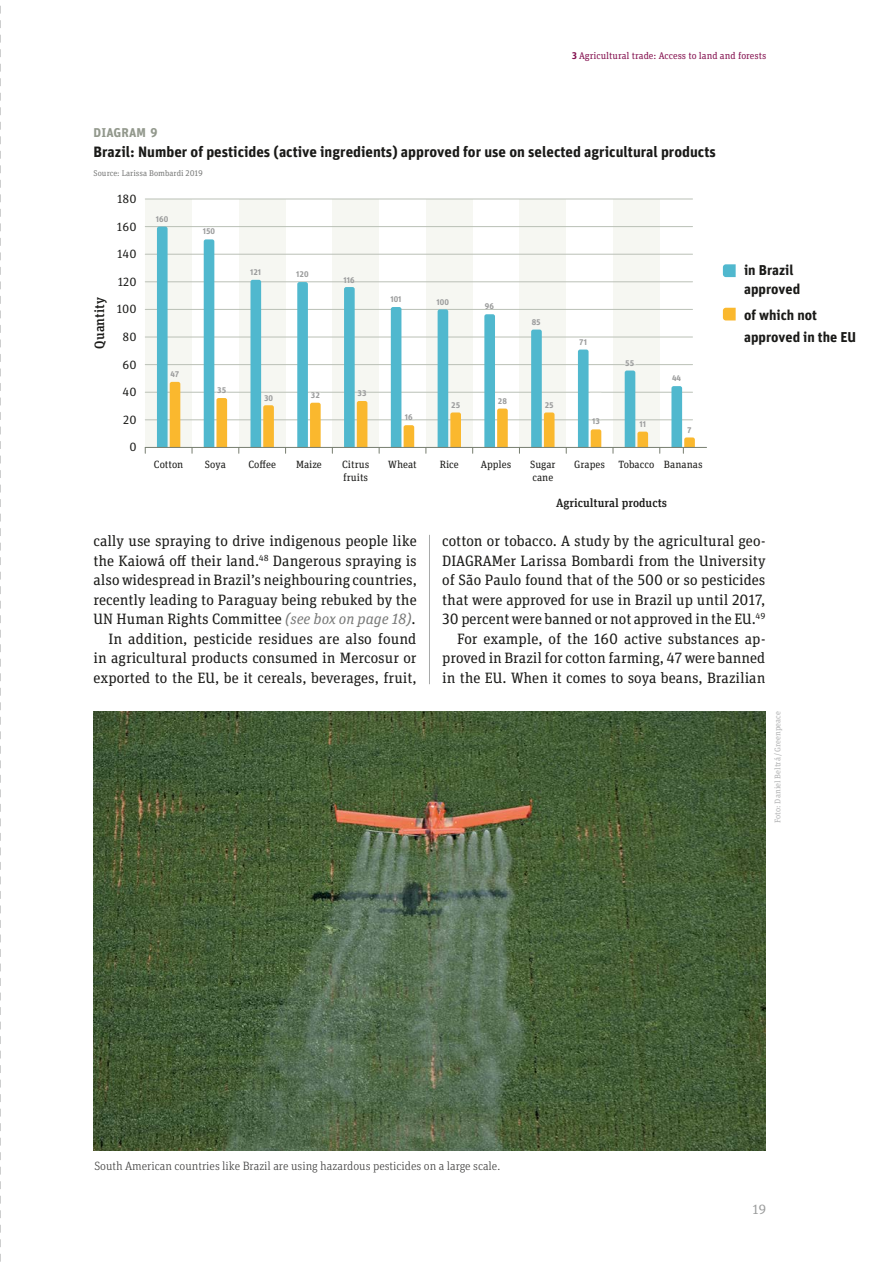
<style>
.page{position:relative;width:893px;height:1263px;background:#fff}
.page>*{position:absolute;margin:0;border:0;box-sizing:border-box;transform-origin:0 0}
.Fließtext_mit_Einzug{font:15px/19.5px "Unit Slab Pro";color:#1a1a18;text-align:justify}
.t1{font:700 15px "Unit Pro";color:#1a1a18}
.t2{font:700 14.25px/22.2px "Unit Pro";color:#1a1a18}
.t3{font:500 13.5px "Unit Slab Pro";color:#1a1a18}
.t4{font:13.5px "Unit Slab Pro";color:#9c9d9d}
.t5{font:700 12.75px "Unit Pro";letter-spacing:.01em;color:#92988c}
.Bildunterschrift___U{font:300 12px "Unit Slab Pro";color:#414140}
.t6{font:12px "Unit Slab Pro";color:#1a1a18}
.t7{font:500 12px "Unit Slab Pro";color:#1a1a18}
.t8{font:10.5px/12.8px "Unit Slab Pro";color:#1a1a18}
.t9{font:9.75px "Unit Slab Pro";color:#851250}
.Zahlen_in_Diagrammen{font:700 8.25px "Unit Pro";color:#9c9d9d}
.Fotonachweis___Unit{font:8.25px "Unit Slab Pro";color:#b1b2b3}
.Fotonachweis___Unit-2{font:8.25px "Unit Slab Pro";color:#787978}
.s1{font-weight:700}
.s2{font-style:italic;color:#787978}
</style>
<div class="page">
<svg style="left:0;top:5px;width:1px;height:1257px"></svg>
<img style="left:94px;top:712px;width:671px;height:439px">
<svg style="left:723px;top:308px;width:13px;height:12px"></svg>
<svg style="left:723px;top:264px;width:13px;height:13px"></svg>
<div style="left:145px;top:199px;width:47px;height:248px;background:#f6f7f2"></div>
<div style="left:239px;top:199px;width:46px;height:248px;background:#f6f7f2"></div>
<div style="left:332px;top:199px;width:47px;height:248px;background:#f6f7f2"></div>
<div style="left:426px;top:199px;width:47px;height:248px;background:#f6f7f2"></div>
<div style="left:519px;top:199px;width:47px;height:248px;background:#f6f7f2"></div>
<div style="left:613px;top:199px;width:47px;height:248px;background:#f6f7f2"></div>
<hr style="left:145px;top:420px;width:547px;height:1px;background:#bac0b6">
<hr style="left:145px;top:392px;width:547px;height:1px;background:#bac0b6">
<hr style="left:145px;top:364px;width:547px;height:1px;background:#bac0b6">
<hr style="left:145px;top:337px;width:547px;height:1px;background:#bac0b6">
<hr style="left:145px;top:309px;width:547px;height:1px;background:#bac0b6">
<hr style="left:145px;top:282px;width:547px;height:1px;background:#bac0b6">
<hr style="left:145px;top:254px;width:547px;height:1px;background:#bac0b6">
<hr style="left:145px;top:226px;width:547px;height:1px;background:#bac0b6">
<hr style="left:145px;top:199px;width:547px;height:1px;background:#bac0b6">
<svg style="left:157px;top:227px;width:23px;height:220px"></svg>
<svg style="left:250px;top:280px;width:24px;height:167px"></svg>
<svg style="left:438px;top:309px;width:23px;height:138px"></svg>
<svg style="left:484px;top:314px;width:24px;height:133px"></svg>
<svg style="left:531px;top:330px;width:23px;height:117px"></svg>
<svg style="left:625px;top:371px;width:23px;height:76px"></svg>
<svg style="left:671px;top:386px;width:24px;height:67px"></svg>
<hr style="left:145px;top:447px;width:562px;height:1px;background:#777e70">
<svg style="left:204px;top:239px;width:23px;height:208px"></svg>
<svg style="left:297px;top:282px;width:24px;height:165px"></svg>
<svg style="left:391px;top:307px;width:23px;height:140px"></svg>
<svg style="left:578px;top:350px;width:23px;height:97px"></svg>
<svg style="left:344px;top:282px;width:23px;height:165px"></svg>
<hr style="left:429px;top:535px;width:1px;height:149px;background:#a9aaaa">
<p class="t9" style="left:572px;top:49px;width:196px"><span class="s1">3</span> Agricultural trade: Access to land and forests</p>
<p class="t5" style="left:94px;top:124px;width:65px">DIAGRAM 9</p>
<p class="t1" style="left:94px;top:141px;width:624px">Brazil: Number of pesticides (active ingredients) approved for use on selected agricultural products</p>
<p class="Fotonachweis___Unit-2" style="left:94px;top:167px;width:111px">Source: Larissa Bombardi 2019</p>
<p class="t3" style="left:90px;top:349px;width:53px;rotate:-90deg">Quantity</p>
<p class="t6" style="left:117px;top:191px;width:21px">180</p>
<p class="t6" style="left:117px;top:218px;width:21px">160</p>
<p class="t6" style="left:117px;top:246px;width:21px">140</p>
<p class="t6" style="left:118px;top:273px;width:20px">120</p>
<p class="t6" style="left:117px;top:301px;width:21px">100</p>
<p class="t6" style="left:123px;top:329px;width:16px">80</p>
<p class="t6" style="left:122px;top:356px;width:16px">60</p>
<p class="t6" style="left:123px;top:384px;width:16px">40</p>
<p class="t6" style="left:123px;top:411px;width:15px">20</p>
<p class="t6" style="left:129px;top:439px;width:9px">0</p>
<p class="Zahlen_in_Diagrammen" style="left:156px;top:213px;width:14px">160</p>
<p class="Zahlen_in_Diagrammen" style="left:171px;top:368px;width:10px">47</p>
<p class="Zahlen_in_Diagrammen" style="left:203px;top:226px;width:14px">150</p>
<p class="Zahlen_in_Diagrammen" style="left:217px;top:384px;width:11px">35</p>
<p class="Zahlen_in_Diagrammen" style="left:250px;top:266px;width:13px">121</p>
<p class="Zahlen_in_Diagrammen" style="left:296px;top:268px;width:14px">120</p>
<p class="Zahlen_in_Diagrammen" style="left:344px;top:274px;width:13px">116</p>
<p class="Zahlen_in_Diagrammen" style="left:264px;top:392px;width:11px">30</p>
<p class="Zahlen_in_Diagrammen" style="left:311px;top:389px;width:11px">32</p>
<p class="Zahlen_in_Diagrammen" style="left:358px;top:387px;width:11px">33</p>
<p class="Zahlen_in_Diagrammen" style="left:390px;top:293px;width:13px">101</p>
<p class="Zahlen_in_Diagrammen" style="left:437px;top:296px;width:14px">100</p>
<p class="Zahlen_in_Diagrammen" style="left:405px;top:411px;width:9px">16</p>
<p class="Zahlen_in_Diagrammen" style="left:451px;top:399px;width:11px">25</p>
<p class="Zahlen_in_Diagrammen" style="left:485px;top:300px;width:11px">96</p>
<p class="Zahlen_in_Diagrammen" style="left:532px;top:316px;width:11px">85</p>
<p class="Zahlen_in_Diagrammen" style="left:498px;top:395px;width:11px">28</p>
<p class="Zahlen_in_Diagrammen" style="left:545px;top:399px;width:11px">25</p>
<p class="Zahlen_in_Diagrammen" style="left:579px;top:336px;width:9px">71</p>
<p class="Zahlen_in_Diagrammen" style="left:625px;top:357px;width:11px">55</p>
<p class="Zahlen_in_Diagrammen" style="left:592px;top:415px;width:9px">13</p>
<p class="Zahlen_in_Diagrammen" style="left:639px;top:418px;width:8px">11</p>
<p class="Zahlen_in_Diagrammen" style="left:672px;top:372px;width:11px">44</p>
<p class="Zahlen_in_Diagrammen" style="left:687px;top:424px;width:6px">7</p>
<p class="t8" style="left:154px;top:458px;width:31px">Cotton</p>
<p class="t8" style="left:205px;top:458px;width:23px">Soya</p>
<p class="t8" style="left:248px;top:458px;width:29px">Coffee</p>
<p class="t8" style="left:296px;top:458px;width:27px">Maize</p>
<p class="t8" style="left:342px;top:458px;width:29px">Citrus fruits</p>
<p class="t8" style="left:388px;top:458px;width:30px">Wheat</p>
<p class="t8" style="left:440px;top:458px;width:20px">Rice</p>
<p class="t8" style="left:481px;top:458px;width:32px">Apples</p>
<p class="t8" style="left:530px;top:458px;width:27px">Sugar cane</p>
<p class="t8" style="left:574px;top:458px;width:32px">Grapes</p>
<p class="t8" style="left:618px;top:458px;width:37px">Tobacco</p>
<p class="t8" style="left:664px;top:458px;width:40px">Bananas</p>
<p class="t7" style="left:556px;top:494px;width:113px">Agricultural products</p>
<p class="t2" style="left:744px;top:258px;width:51px">in Brazil</p>
<p class="t2" style="left:744px;top:277px;width:58px">approved</p>
<p class="t2" style="left:744px;top:303px;width:113px">of which not approved in the EU</p>
<p class="Fließtext_mit_Einzug" style="left:94px;top:531px;width:325px">cally use spraying to drive indigenous people like the Kaiowá off their land.<sup>48</sup> Dangerous spraying is also widespread in Brazil’s neighbouring countries, recently leading to Paraguay being rebuked by the UN Human Rights Committee <span class="s2">(see box on page 18)</span>.</p>
<p class="Fließtext_mit_Einzug" style="left:94px;top:628px;width:325px;text-indent:15px">In addition, pesticide residues are also found in agricultural products consumed in Mercosur or exported to the EU, be it cereals, beverages, fruit,</p>
<p class="Fließtext_mit_Einzug" style="left:442px;top:531px;width:325px">cotton or tobacco. A study by the agricultural geo-DIAGRAMer Larissa Bombardi from the University of São Paulo found that of the 500 or so pesticides that were approved for use in Brazil up until 2017, 30 percent were banned or not approved in the EU.<sup>49</sup></p>
<p class="Fließtext_mit_Einzug" style="left:442px;top:628px;width:325px;text-indent:15px">For example, of the 160 active substances ap&shy;proved in Brazil for cotton farming, 47 were banned in the EU. When it comes to soya beans, Brazilian</p>
<p class="Fotonachweis___Unit" style="left:772px;top:823px;width:113px;rotate:-90deg">Foto: Daniel Beltrá/Greenpeace</p>
<p class="Bildunterschrift___U" style="left:94px;top:1158px;width:407px">South American countries like Brazil are using hazardous pesticides on a large scale.</p>
<p class="t4" style="left:753px;top:1200px;width:15px">19</p>
</div>
